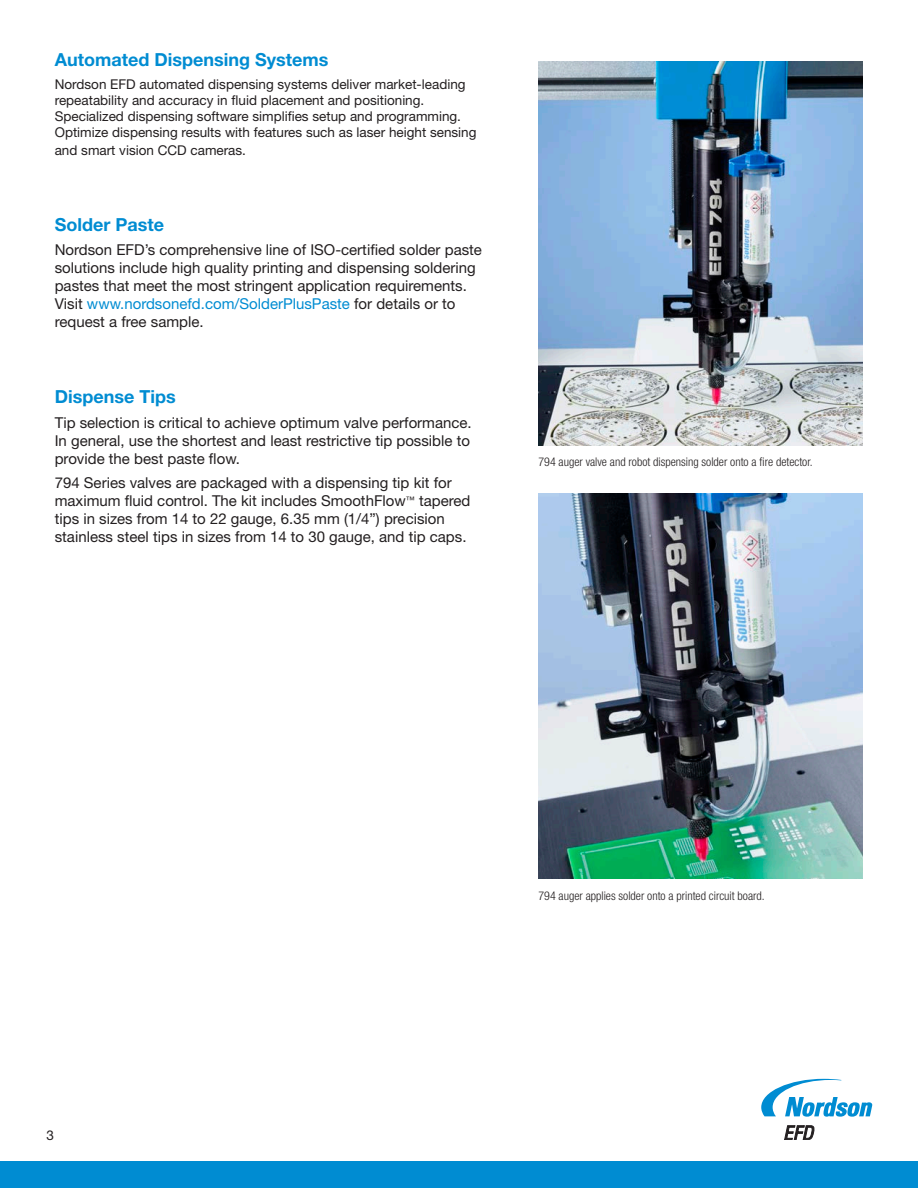
<style>
.page{position:relative;width:918px;height:1188px;background:#fff}
.page>*{position:absolute;margin:0;border:0;box-sizing:border-box;transform-origin:0 0}
.EFD-DataSheet-Head-L{font:700 18px "Helvetica Neue LT Std";color:#008cd2}
.EFD-DataSheet-Bullet{font:15px/18px "Helvetica Neue LT Std";color:#231f20}
.EFD-DataSheet-BodyTe{font:13.5px/16.2px "Helvetica Neue LT Std";color:#231f20}
.EFD-DataSheet-Captio{font:300 condensed 12px "Helvetica Neue LT Std";color:#231f20}
.s1{color:#008cd2}
</style>
<div class="page">
<div style="left:0;top:1161px;width:918px;height:27px;background:#008cd2"></div>
<svg style="left:784px;top:1125px;width:30px;height:15px"></svg>
<svg style="left:761px;top:1079px;width:111px;height:38px"></svg>
<img style="left:538px;top:61px;width:324px;height:385px">
<img style="left:538px;top:494px;width:324px;height:385px">
<p class="EFD-DataSheet-Head-L" style="left:55px;top:49px;width:275px">Automated Dispensing Systems</p>
<p class="EFD-DataSheet-BodyTe" style="left:55px;top:76px;width:423px">Nordson EFD automated dispensing systems deliver market-leading repeatability and accuracy in fluid placement and positioning.<br>Specialized dispensing software simplifies setup and programming.<br>Optimize dispensing results with features such as laser height sensing</p>
<p class="EFD-DataSheet-BodyTe" style="left:55px;top:142px;width:193px">and smart vision CCD cameras.</p>
<p class="EFD-DataSheet-Head-L" style="left:55px;top:213px;width:111px">Solder Paste</p>
<p class="EFD-DataSheet-Bullet" style="left:55px;top:241px;width:429px">Nordson EFD’s comprehensive line of ISO-certified solder paste solutions include high quality printing and dispensing soldering pastes that meet the most stringent application requirements.<br>Visit <span class="s1">www.nordsonefd.com/SolderPlusPaste</span> for details or to request a free sample.</p>
<p class="EFD-DataSheet-Head-L" style="left:55px;top:386px;width:122px">Dispense Tips</p>
<p class="EFD-DataSheet-Bullet" style="left:55px;top:413px;width:419px;text-align:justify">Tip selection is critical to achieve optimum valve performance.<br>In general, use the shortest and least restrictive tip possible to provide the best paste flow.</p>
<p class="EFD-DataSheet-Bullet" style="left:55px;top:473px;width:417px">794 Series valves are packaged with a dispensing tip kit for maximum fluid control. The kit includes SmoothFlow<sup>™</sup> tapered tips in sizes from 14 to 22 gauge, 6.35 mm (1/4”) precision stainless steel tips in sizes from 14 to 30 gauge, and tip caps.</p>
<p class="EFD-DataSheet-Captio" style="left:538px;top:454px;width:276px">794 auger valve and robot dispensing solder onto a fire detector.</p>
<p class="EFD-DataSheet-BodyTe" style="left:46px;top:1127px;width:9px">3</p>
<p class="EFD-DataSheet-Captio" style="left:538px;top:888px;width:228px">794 auger applies solder onto a printed circuit board.</p>
</div>
